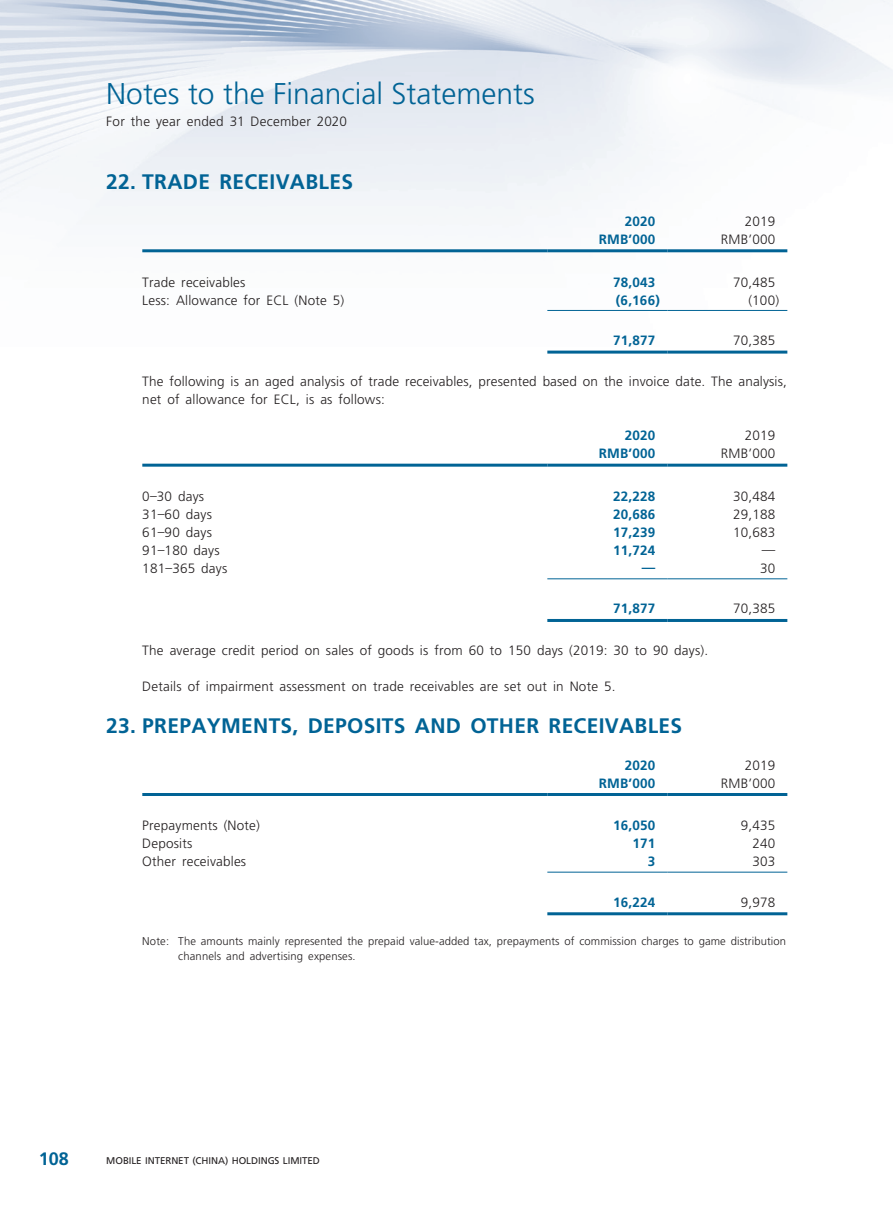
<style>
.page{position:relative;width:893px;height:1212px;background:#fff}
.page>*{position:absolute;margin:0;border:0;box-sizing:border-box;transform-origin:0 0}
.t1{font:300 30px "Frutiger LT Std";color:#016395}
._03_H1{font:700 21px "Frutiger LT Std";letter-spacing:.015em;color:#016395}
.t2{font:700 18px "Frutiger LT Std";color:#016395}
._12___P2{font:300 13.5px/18px "Frutiger LT Std";letter-spacing:.015em;color:#231f20}
._15_Table_Stub{font:300 13.5px "Frutiger LT Std";letter-spacing:.015em;color:#231f20}
._01_Body_Text{font:700 13.5px "Frutiger LT Std";letter-spacing:.015em;color:#016395}
._01_Body_Text-2{font:300 13.5px "Frutiger LT Std";letter-spacing:.015em;color:#231f20}
._22____IN2__Note{font:300 11.25px/15px "Frutiger LT Std";letter-spacing:.01em;color:#231f20}
.t3{font:9.75px "Frutiger LT Std";letter-spacing:-.005em;color:#231f20}
</style>
<div class="page">
<img style="left:0;top:0;width:893px;height:916px">
<hr style="left:142px;top:249px;width:405px;height:3px;background:#016395">
<hr style="left:547px;top:249px;width:120px;height:3px;background:#016395">
<hr style="left:667px;top:249px;width:120px;height:3px;background:#016395">
<hr style="left:547px;top:310px;width:120px;height:1px;background:#016395">
<hr style="left:667px;top:310px;width:120px;height:1px;background:#016395">
<hr style="left:547px;top:351px;width:120px;height:3px;background:#016395">
<hr style="left:667px;top:351px;width:120px;height:3px;background:#016395">
<hr style="left:142px;top:464px;width:405px;height:3px;background:#016395">
<hr style="left:547px;top:464px;width:120px;height:3px;background:#016395">
<hr style="left:667px;top:464px;width:120px;height:3px;background:#016395">
<hr style="left:547px;top:578px;width:120px;height:1px;background:#016395">
<hr style="left:667px;top:578px;width:120px;height:1px;background:#016395">
<hr style="left:547px;top:619px;width:120px;height:3px;background:#016395">
<hr style="left:667px;top:619px;width:120px;height:3px;background:#016395">
<hr style="left:142px;top:793px;width:405px;height:3px;background:#016395">
<hr style="left:547px;top:793px;width:120px;height:3px;background:#016395">
<hr style="left:667px;top:793px;width:120px;height:3px;background:#016395">
<hr style="left:547px;top:872px;width:120px;height:1px;background:#016395">
<hr style="left:667px;top:872px;width:120px;height:1px;background:#016395">
<hr style="left:547px;top:912px;width:120px;height:3px;background:#016395">
<hr style="left:667px;top:912px;width:120px;height:3px;background:#016395">
<h1 class="t1" style="left:106px;top:77px;width:430px">Notes to the Financial Statements</h1>
<p class="_12___P2" style="left:106px;top:112px;width:242px">For the year ended 31 December 2020</p>
<p class="_03_H1" style="left:106px;top:169px;width:248px">22. TRADE RECEIVABLES</p>
<p class="_01_Body_Text" style="left:625px;top:213px;width:32px">2020</p>
<p class="_01_Body_Text-2" style="left:745px;top:213px;width:32px">2019</p>
<p class="_01_Body_Text" style="left:599px;top:231px;width:58px">RMB’000</p>
<p class="_01_Body_Text-2" style="left:721px;top:231px;width:56px">RMB’000</p>
<p class="_15_Table_Stub" style="left:142px;top:274px;width:105px">Trade receivables</p>
<p class="_01_Body_Text" style="left:613px;top:274px;width:44px">78,043</p>
<p class="_01_Body_Text-2" style="left:733px;top:274px;width:44px">70,485</p>
<p class="_15_Table_Stub" style="left:142px;top:292px;width:204px">Less: Allowance for ECL (Note 5)</p>
<p class="_01_Body_Text" style="left:616px;top:292px;width:45px">(6,166)</p>
<p class="_01_Body_Text-2" style="left:748px;top:292px;width:32px">(100)</p>
<p class="_01_Body_Text" style="left:613px;top:332px;width:44px">71,877</p>
<p class="_01_Body_Text-2" style="left:733px;top:333px;width:44px">70,385</p>
<p class="_12___P2" style="left:142px;top:373px;width:646px">The following is an aged analysis of trade receivables, presented based on the invoice date. The analysis, net of allowance for ECL, is as follows:</p>
<p class="_01_Body_Text" style="left:625px;top:427px;width:32px">2020</p>
<p class="_01_Body_Text-2" style="left:745px;top:428px;width:32px">2019</p>
<p class="_01_Body_Text" style="left:599px;top:445px;width:58px">RMB’000</p>
<p class="_01_Body_Text-2" style="left:721px;top:446px;width:56px">RMB’000</p>
<p class="_15_Table_Stub" style="left:142px;top:489px;width:63px">0–30 days</p>
<p class="_01_Body_Text" style="left:613px;top:488px;width:44px">22,228</p>
<p class="_01_Body_Text-2" style="left:733px;top:489px;width:44px">30,484</p>
<p class="_15_Table_Stub" style="left:142px;top:507px;width:71px">31–60 days</p>
<p class="_01_Body_Text" style="left:613px;top:506px;width:44px">20,686</p>
<p class="_01_Body_Text-2" style="left:733px;top:507px;width:44px">29,188</p>
<p class="_15_Table_Stub" style="left:142px;top:525px;width:71px">61–90 days</p>
<p class="_01_Body_Text" style="left:613px;top:524px;width:44px">17,239</p>
<p class="_01_Body_Text-2" style="left:733px;top:525px;width:44px">10,683</p>
<p class="_15_Table_Stub" style="left:142px;top:543px;width:79px">91–180 days</p>
<p class="_01_Body_Text" style="left:613px;top:542px;width:44px">11,724</p>
<p class="_01_Body_Text-2" style="left:762px;top:541px;width:15px">—</p>
<p class="_15_Table_Stub" style="left:142px;top:561px;width:86px">181–365 days</p>
<p class="_01_Body_Text" style="left:642px;top:559px;width:15px">—</p>
<p class="_01_Body_Text-2" style="left:760px;top:561px;width:17px">30</p>
<p class="_01_Body_Text" style="left:613px;top:601px;width:44px">71,877</p>
<p class="_01_Body_Text-2" style="left:733px;top:601px;width:44px">70,385</p>
<p class="_12___P2" style="left:142px;top:641px;width:567px">The average credit period on sales of goods is from 60 to 150 days (2019: 30 to 90 days).</p>
<p class="_12___P2" style="left:142px;top:677px;width:475px">Details of impairment assessment on trade receivables are set out in Note 5.</p>
<p class="_03_H1" style="left:106px;top:713px;width:577px">23. PREPAYMENTS, DEPOSITS AND OTHER RECEIVABLES</p>
<p class="_01_Body_Text" style="left:625px;top:757px;width:32px">2020</p>
<p class="_01_Body_Text-2" style="left:745px;top:757px;width:32px">2019</p>
<p class="_01_Body_Text" style="left:599px;top:775px;width:58px">RMB’000</p>
<p class="_01_Body_Text-2" style="left:721px;top:775px;width:56px">RMB’000</p>
<p class="_15_Table_Stub" style="left:142px;top:818px;width:119px">Prepayments (Note)</p>
<p class="_01_Body_Text" style="left:613px;top:818px;width:44px">16,050</p>
<p class="_01_Body_Text-2" style="left:741px;top:818px;width:36px">9,435</p>
<p class="_15_Table_Stub" style="left:142px;top:836px;width:52px">Deposits</p>
<p class="_01_Body_Text" style="left:632px;top:836px;width:24px">171</p>
<p class="_01_Body_Text-2" style="left:752px;top:836px;width:24px">240</p>
<p class="_15_Table_Stub" style="left:142px;top:854px;width:105px">Other receivables</p>
<p class="_01_Body_Text" style="left:648px;top:854px;width:9px">3</p>
<p class="_01_Body_Text-2" style="left:752px;top:854px;width:24px">303</p>
<p class="_01_Body_Text" style="left:613px;top:894px;width:44px">16,224</p>
<p class="_01_Body_Text-2" style="left:741px;top:894px;width:36px">9,978</p>
<p class="_22____IN2__Note" style="left:178px;top:934px;width:609px;text-indent:-36px">Note: The amounts mainly represented the prepaid value-added tax, prepayments of commission charges to game distribution channels and advertising expenses.</p>
<h3 class="t2" style="left:39px;top:1148px;width:32px">108</h3>
<p class="t3" style="left:106px;top:1155px;width:215px">MOBILE INTERNET (CHINA) HOLDINGS LIMITED</p>
</div>
